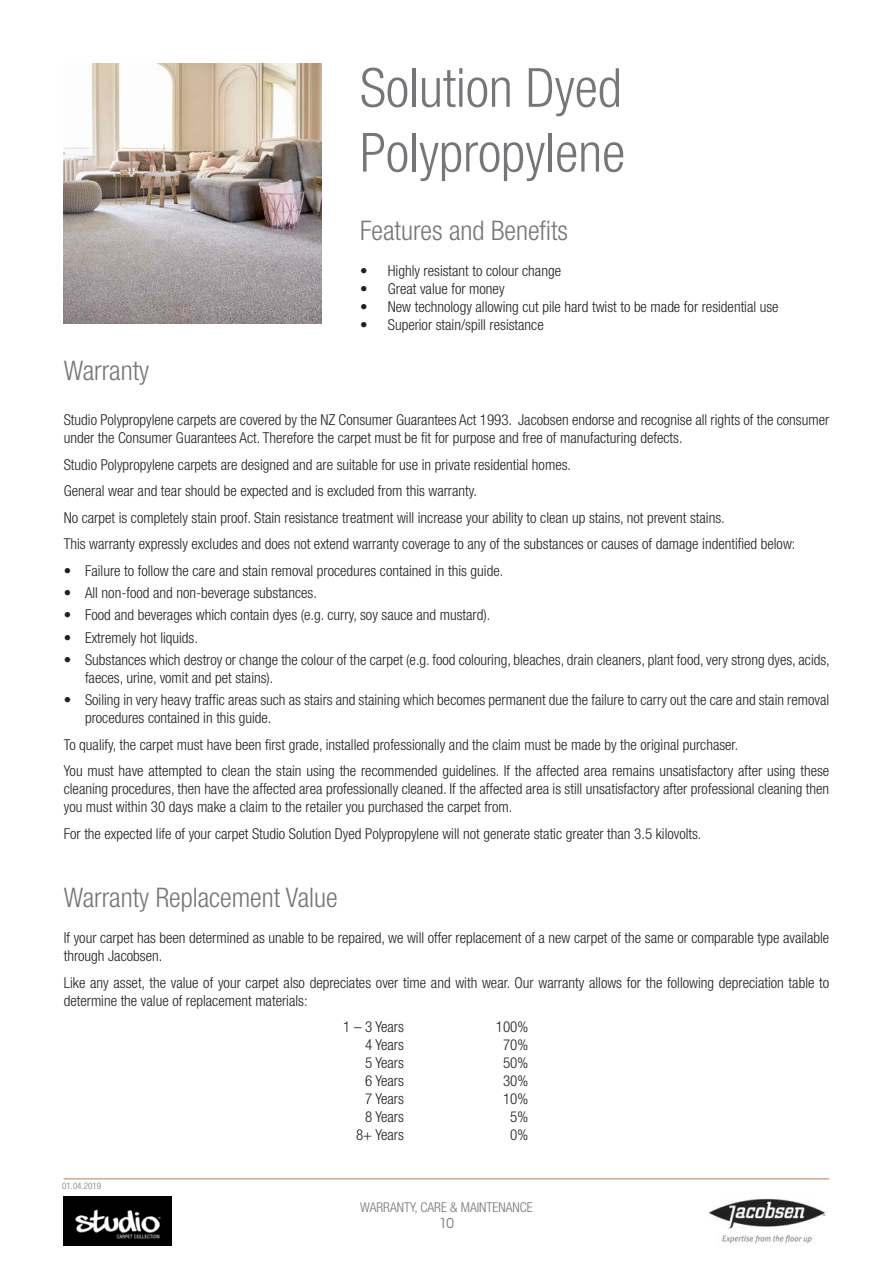
<style>
.page{position:relative;width:893px;height:1263px;background:#fff}
.page>*{position:absolute;margin:0;border:0;box-sizing:border-box;transform-origin:0 0}
.t1{font:300 condensed 54px/64.8px "Helvetica Neue";color:#757679}
.t2{font:300 condensed 27px "Helvetica Neue";color:#757679}
.t3{font:300 condensed 15px/18px "Helvetica Neue";color:#231f20}
.t4{font:300 condensed 13.5px "Helvetica Neue";color:#757679}
.t5{font:13.5px "Avant Garde";color:#757679}
.t6{font:300 condensed 9px "Helvetica Neue";color:#757679}
</style>
<div class="page">
<img style="left:709px;top:1198px;width:117px;height:46px">
<img style="left:64px;top:1197px;width:107px;height:48px">
<hr style="left:64px;top:1178px;width:765px;height:1px;background:#c07b5d">
<img style="left:64px;top:64px;width:258px;height:259px">
<h1 class="t1" style="left:360px;top:55px;width:267px">Solution Dyed<br>Polypropylene</h1>
<h2 class="t2" style="left:360px;top:215px;width:210px">Features and Benefits</h2>
<p class="t3" style="left:360px;top:262px;width:203px">• Highly resistant to colour change</p>
<p class="t3" style="left:360px;top:280px;width:146px">• Great value for money</p>
<p class="t3" style="left:360px;top:298px;width:420px">• New technology allowing cut pile hard twist to be made for residential use</p>
<p class="t3" style="left:360px;top:316px;width:185px">• Superior stain/spill resistance</p>
<h2 class="t2" style="left:64px;top:355px;width:87px">Warranty</h2>
<p class="t3" style="left:64px;top:411px;width:767px">Studio Polypropylene carpets are covered by the NZ Consumer Guarantees Act 1993. Jacobsen endorse and recognise all rights of the consumer under the Consumer Guarantees Act. Therefore the carpet must be fit for purpose and free of manufacturing defects.</p>
<p class="t3" style="left:64px;top:451px;width:733px;line-height:26.5px">Studio Polypropylene carpets are designed and are suitable for use in private residential homes.<br>General wear and tear should be expected and is excluded from this warranty.<br>No carpet is completely stain proof. Stain resistance treatment will increase your ability to clean up stains, not prevent stains.<br>This warranty expressly excludes and does not extend warranty coverage to any of the substances or causes of damage indentified below:</p>
<p class="t3" style="left:64px;top:561px;width:441px">• Failure to follow the care and stain removal procedures contained in this guide.</p>
<p class="t3" style="left:64px;top:584px;width:255px">• All non-food and non-beverage substances.</p>
<p class="t3" style="left:64px;top:606px;width:428px">• Food and beverages which contain dyes (e.g. curry, soy sauce and mustard).</p>
<p class="t3" style="left:64px;top:628px;width:136px">• Extremely hot liquids.</p>
<p class="t3" style="left:85px;top:650px;width:746px;text-indent:-21px">• Substances which destroy or change the colour of the carpet (e.g. food colouring, bleaches, drain cleaners, plant food, very strong dyes, acids, faeces, urine, vomit and pet stains).</p>
<p class="t3" style="left:85px;top:691px;width:746px;text-indent:-21px">• Soiling in very heavy traffic areas such as stairs and staining which becomes permanent due the failure to carry out the care and stain removal procedures contained in this guide.</p>
<p class="t3" style="left:64px;top:731px;width:767px;line-height:26.5px">To qualify, the carpet must have been first grade, installed professionally and the claim must be made by the original purchaser.<br>You must have attempted to clean the stain using the recommended guidelines. If the affected area remains unsatisfactory after using these</p>
<p class="t3" style="left:64px;top:780px;width:767px">cleaning procedures, then have the affected area professionally cleaned. If the affected area is still unsatisfactory after professional cleaning then you must within 30 days make a claim to the retailer you purchased the carpet from.</p>
<p class="t3" style="left:64px;top:824px;width:639px">For the expected life of your carpet Studio Solution Dyed Polypropylene will not generate static greater than 3.5 kilovolts.</p>
<h2 class="t2" style="left:64px;top:882px;width:275px">Warranty Replacement Value</h2>
<p class="t3" style="left:64px;top:929px;width:767px">If your carpet has been determined as unable to be repaired, we will offer replacement of a new carpet of the same or comparable type available through Jacobsen.</p>
<p class="t3" style="left:64px;top:973px;width:767px">Like any asset, the value of your carpet also depreciates over time and with wear. Our warranty allows for the following depreciation table to determine the value of replacement materials:</p>
<p class="t3" style="left:343px;top:1018px;width:62px">1 – 3 Years</p>
<p class="t3" style="left:496px;top:1018px;width:34px">100%</p>
<p class="t3" style="left:365px;top:1036px;width:40px">4 Years</p>
<p class="t3" style="left:503px;top:1036px;width:27px">70%</p>
<p class="t3" style="left:365px;top:1054px;width:40px">5 Years</p>
<p class="t3" style="left:503px;top:1054px;width:27px">50%</p>
<p class="t3" style="left:365px;top:1072px;width:40px">6 Years</p>
<p class="t3" style="left:503px;top:1072px;width:27px">30%</p>
<p class="t3" style="left:365px;top:1090px;width:40px">7 Years</p>
<p class="t3" style="left:503px;top:1090px;width:27px">10%</p>
<p class="t3" style="left:365px;top:1108px;width:40px">8 Years</p>
<p class="t3" style="left:510px;top:1108px;width:20px">5%</p>
<p class="t3" style="left:356px;top:1126px;width:49px">8+ Years</p>
<p class="t3" style="left:510px;top:1126px;width:20px">0%</p>
<p class="t6" style="left:62px;top:1180px;width:40px">01.04.2019</p>
<p class="t4" style="left:360px;top:1199px;width:174px">WARRANTY, CARE &amp; MAINTENANCE</p>
<p class="t5" style="left:439px;top:1214px;width:16px">10</p>
</div>
